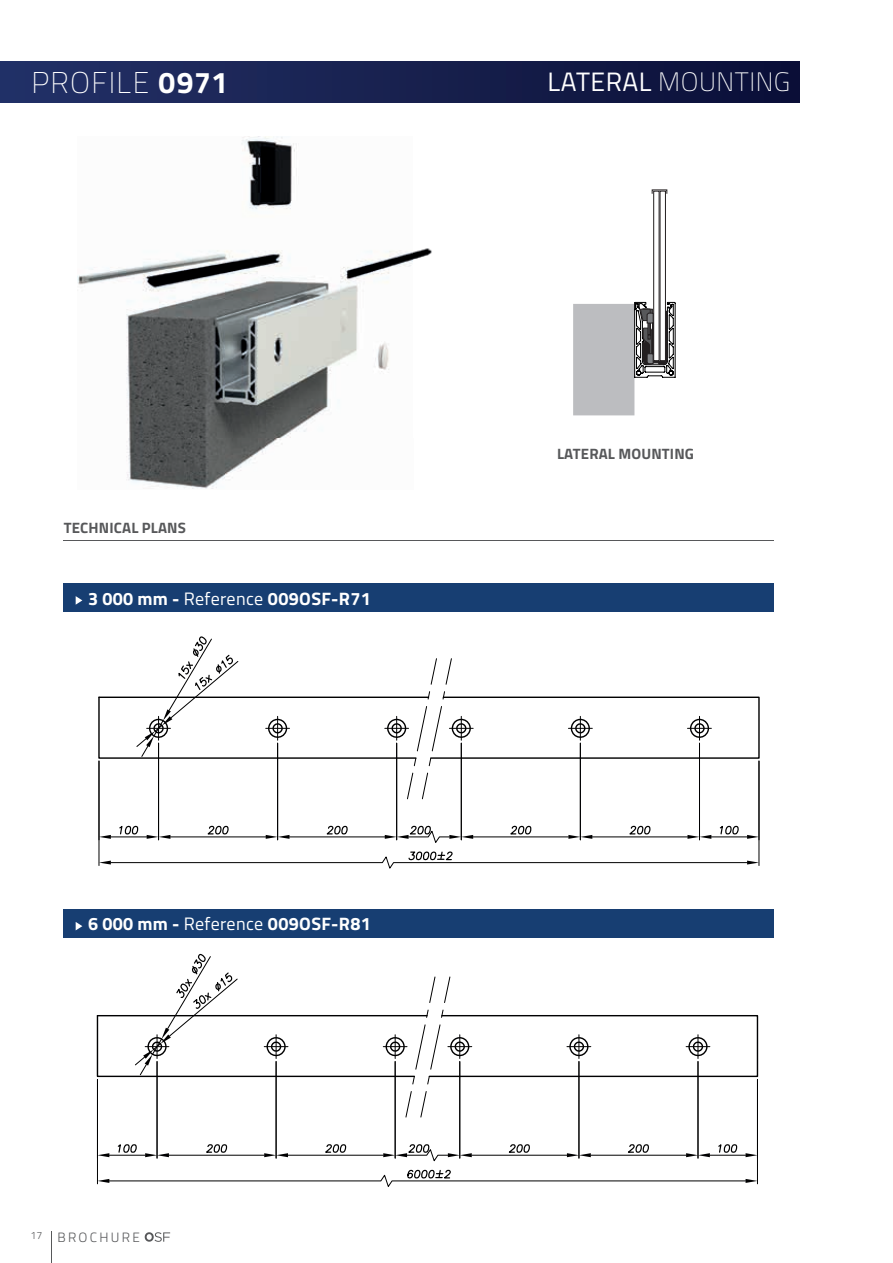
<style>
.page{position:relative;width:893px;height:1263px;background:#fff}
.page>*{position:absolute;margin:0;border:0;box-sizing:border-box;transform-origin:0 0}
.t1{font:200 30px "Titillium Web";letter-spacing:.045em;color:#fff}
.t2{font:200 26.55px "Titillium Web";letter-spacing:.02em;color:#fff}
.t3{font:700 18px "Titillium Web";letter-spacing:.02em;color:#fff}
.t4{font:700 15px "Titillium Web";letter-spacing:.01em;color:#57585a}
.t5{font:300 13.5px "Titillium Web";letter-spacing:.17em;color:#57585a}
.s1{font-weight:700}
.s2{font-weight:400}
</style>
<div class="page">
<hr style="left:51px;top:1232px;width:1px;height:31px;background:#57585a">
<svg style="left:145px;top:1232px;width:25px;height:10px"></svg>
<hr style="left:111px;top:836px;width:36px;height:1px;background:#000001">
<svg style="left:100px;top:835px;width:11px;height:4px"></svg>
<svg style="left:119px;top:825px;width:20px;height:10px"></svg>
<hr style="left:158px;top:743px;width:1px;height:97px;background:#000001">
<hr style="left:170px;top:836px;width:96px;height:1px;background:#000001">
<svg style="left:147px;top:835px;width:23px;height:4px"></svg>
<svg style="left:207px;top:825px;width:22px;height:10px"></svg>
<hr style="left:711px;top:836px;width:36px;height:1px;background:#000001">
<svg style="left:747px;top:835px;width:11px;height:4px"></svg>
<svg style="left:719px;top:825px;width:20px;height:10px"></svg>
<hr style="left:699px;top:743px;width:1px;height:97px;background:#000001">
<hr style="left:592px;top:836px;width:95px;height:1px;background:#000001">
<svg style="left:687px;top:835px;width:24px;height:4px"></svg>
<svg style="left:629px;top:825px;width:22px;height:10px"></svg>
<hr style="left:99px;top:761px;width:1px;height:104px;background:#000001">
<hr style="left:758px;top:761px;width:1px;height:104px;background:#000001">
<svg style="left:99px;top:850px;width:660px;height:19px"></svg>
<svg style="left:98px;top:636px;width:662px;height:164px"></svg>
<hr style="left:277px;top:743px;width:1px;height:97px;background:#000001">
<hr style="left:396px;top:743px;width:1px;height:97px;background:#000001">
<hr style="left:289px;top:836px;width:96px;height:1px;background:#000001">
<svg style="left:266px;top:835px;width:23px;height:4px"></svg>
<svg style="left:326px;top:825px;width:22px;height:10px"></svg>
<hr style="left:461px;top:743px;width:1px;height:97px;background:#000001">
<hr style="left:580px;top:743px;width:1px;height:97px;background:#000001">
<hr style="left:473px;top:836px;width:95px;height:1px;background:#000001">
<svg style="left:385px;top:825px;width:88px;height:18px"></svg>
<svg style="left:568px;top:835px;width:24px;height:4px"></svg>
<svg style="left:510px;top:825px;width:22px;height:10px"></svg>
<div style="left:64px;top:583px;width:710px;height:29px;background:#173e72"></div>
<svg style="left:76px;top:596px;width:6px;height:9px"></svg>
<hr style="left:64px;top:540px;width:710px;height:1px;background:#57585a">
<div style="left:0;top:61px;width:799px;height:41px;background:linear-gradient(to right,#233167,#0b0f37)"></div>
<hr style="left:109px;top:1155px;width:36px;height:1px;background:#000001">
<svg style="left:98px;top:1153px;width:11px;height:4px"></svg>
<svg style="left:117px;top:1144px;width:20px;height:9px"></svg>
<hr style="left:157px;top:1061px;width:1px;height:97px;background:#000001">
<hr style="left:169px;top:1155px;width:95px;height:1px;background:#000001">
<svg style="left:145px;top:1153px;width:24px;height:4px"></svg>
<svg style="left:206px;top:1144px;width:22px;height:9px"></svg>
<hr style="left:710px;top:1155px;width:36px;height:1px;background:#000001">
<svg style="left:746px;top:1153px;width:11px;height:4px"></svg>
<svg style="left:718px;top:1144px;width:20px;height:9px"></svg>
<hr style="left:697px;top:1061px;width:1px;height:97px;background:#000001">
<hr style="left:591px;top:1155px;width:95px;height:1px;background:#000001">
<svg style="left:686px;top:1153px;width:24px;height:4px"></svg>
<svg style="left:628px;top:1144px;width:21px;height:9px"></svg>
<hr style="left:97px;top:1079px;width:1px;height:105px;background:#000001">
<hr style="left:757px;top:1079px;width:1px;height:105px;background:#000001">
<svg style="left:97px;top:1169px;width:660px;height:18px"></svg>
<svg style="left:96px;top:953px;width:663px;height:165px"></svg>
<hr style="left:276px;top:1061px;width:1px;height:97px;background:#000001">
<hr style="left:395px;top:1061px;width:1px;height:97px;background:#000001">
<hr style="left:288px;top:1155px;width:95px;height:1px;background:#000001">
<svg style="left:264px;top:1153px;width:24px;height:4px"></svg>
<svg style="left:325px;top:1144px;width:22px;height:9px"></svg>
<hr style="left:459px;top:1061px;width:1px;height:97px;background:#000001">
<hr style="left:578px;top:1061px;width:1px;height:97px;background:#000001">
<hr style="left:472px;top:1155px;width:95px;height:1px;background:#000001">
<svg style="left:383px;top:1143px;width:89px;height:19px"></svg>
<svg style="left:567px;top:1153px;width:24px;height:4px"></svg>
<svg style="left:508px;top:1144px;width:22px;height:9px"></svg>
<div style="left:64px;top:909px;width:710px;height:29px;background:#173e72"></div>
<svg style="left:76px;top:922px;width:6px;height:8px"></svg>
<div style="left:573px;top:304px;width:61px;height:111px;background:#bcbdc0"></div>
<svg style="left:634px;top:191px;width:41px;height:186px"></svg>
<div style="left:652px;top:190px;width:15px;height:4px;border:1px solid #231f20"></div>
<img style="left:78px;top:136px;width:354px;height:353px">
<h1 class="t1" style="left:31px;top:65px;width:198px">PROFILE <span class="s1">0971</span></h1>
<h2 class="t2" style="left:548px;top:67px;width:244px"><span class="s2">LATERAL</span> MOUNTING</h2>
<p class="t4" style="left:64px;top:523px;width:124px">TECHNICAL PLANS</p>
<p class="t3" style="left:88px;top:592px;width:284px">3 000 mm - <span class="s2">Reference</span> 009OSF-R71</p>
<p class="t3" style="left:88px;top:917px;width:284px">6 000 mm - <span class="s2">Reference</span> 009OSF-R81</p>
<p class="t5" style="left:30px;top:1231px;width:111px"><sup>17</sup> BROCHURE</p>
<p class="t4" style="left:557px;top:449px;width:139px">LATERAL MOUNTING</p>
</div>
